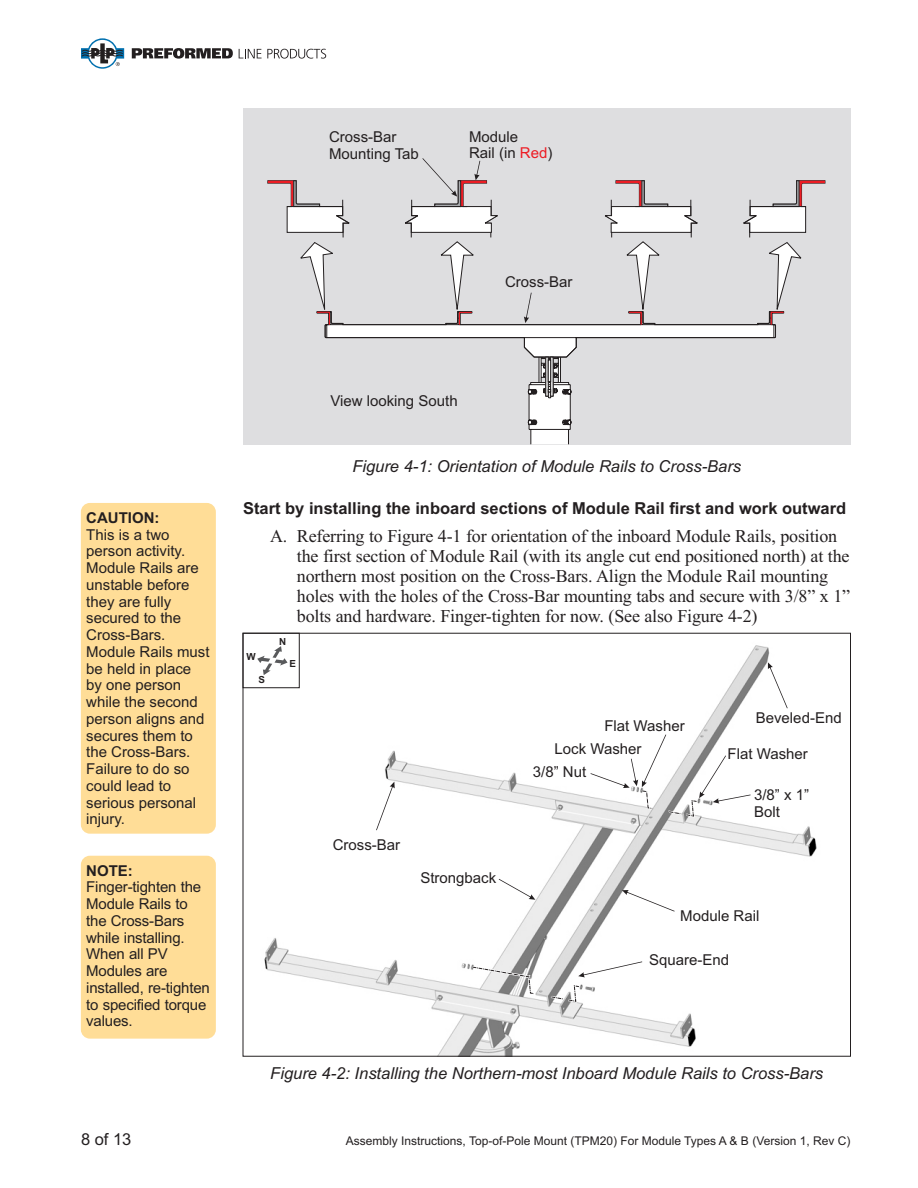
<style>
.page{position:relative;width:918px;height:1188px;background:#fff}
.page>*{position:absolute;margin:0;border:0;box-sizing:border-box;transform-origin:0 0}
.t1{font:18px/20px "Times New Roman";letter-spacing:-.01em;color:#231f20}
.t2{font:italic 16.5px "Arial";color:#231f20}
.t3{font:700 16.5px "Arial";color:#231f20}
.t4{font:16.5px "Arial";color:#231f20}
.t5{font:15px/16.8px "Arial";color:#231f20}
.t6{font:700 15px "Arial";color:#231f20}
.t7{font:12px "Arial";color:#231f20}
.t8{font:700 9.75px "Arial";color:#231f20}
.s1{color:#ed1c24}
</style>
<div class="page">
<div style="left:81px;top:856px;width:135px;height:183px;background:#ffdd97;border-radius:9px"></div>
<div style="left:81px;top:503px;width:135px;height:331px;background:#ffdd97;border-radius:9px"></div>
<div style="left:243px;top:108px;width:608px;height:336px;background:#dedee0"></div>
<svg style="left:267px;top:158px;width:559px;height:287px"></svg>
<img style="left:255px;top:645px;width:562px;height:410px">
<svg style="left:622px;top:890px;width:53px;height:22px"></svg>
<svg style="left:768px;top:662px;width:20px;height:46px"></svg>
<svg style="left:591px;top:735px;width:160px;height:84px"></svg>
<svg style="left:470px;top:961px;width:172px;height:43px"></svg>
<svg style="left:499px;top:879px;width:36px;height:21px"></svg>
<svg style="left:376px;top:782px;width:19px;height:48px"></svg>
<svg style="left:242px;top:632px;width:58px;height:56px"></svg>
<svg style="left:81px;top:38px;width:43px;height:31px"></svg>
<svg style="left:132px;top:48px;width:101px;height:11px"></svg>
<svg style="left:239px;top:49px;width:87px;height:10px"></svg>
<p class="t5" style="left:329px;top:130px;width:91px">Cross-Bar<br>Mounting Tab</p>
<p class="t5" style="left:469px;top:129px;width:85px">Module<br>Rail (in <span class="s1">Red</span>)</p>
<p class="t5" style="left:330px;top:394px;width:129px">View looking South</p>
<p class="t5" style="left:505px;top:275px;width:69px">Cross-Bar</p>
<p class="t6" style="left:86px;top:512px;width:75px">CAUTION:</p>
<p class="t5" style="left:86px;top:527px;width:125px">This is a two person activity.<br>Module Rails are unstable before they are fully secured to the<br>Cross-Bars.<br>Module Rails must be held in place by one person while the second person aligns and secures them to the Cross-Bars.<br>Failure to do so could lead to serious personal injury.</p>
<p class="t6" style="left:86px;top:865px;width:48px">NOTE:</p>
<p class="t5" style="left:86px;top:880px;width:125px">Finger-tighten the<br>Module Rails to the Cross-Bars while installing.<br>When all PV<br>Modules are installed, re-tighten to specified torque values.</p>
<p class="t2" style="left:352px;top:460px;width:390px">Figure 4-1: Orientation of Module Rails to Cross-Bars</p>
<p class="t3" style="left:243px;top:502px;width:605px">Start by installing the inboard sections of Module Rail first and work outward</p>
<p class="t1" style="left:297px;top:528px;width:555px;text-indent:-27px">A. Referring to Figure 4-1 for orientation of the inboard Module Rails, position the first section of Module Rail (with its angle cut end positioned north) at the northern most position on the Cross-Bars. Align the Module Rail mounting holes with the holes of the Cross-Bar mounting tabs and secure with 3/8” x 1” bolts and hardware. Finger-tighten for now. (See also Figure 4-2)</p>
<p class="t8" style="left:247px;top:653px;width:11px">W</p>
<p class="t8" style="left:259px;top:676px;width:8px">S</p>
<p class="t8" style="left:279px;top:637px;width:9px">N</p>
<p class="t8" style="left:290px;top:660px;width:8px">E</p>
<p class="t5" style="left:333px;top:837px;width:69px">Cross-Bar</p>
<p class="t5" style="left:420px;top:870px;width:77px">Strongback</p>
<p class="t5" style="left:604px;top:719px;width:82px">Flat Washer</p>
<p class="t5" style="left:555px;top:742px;width:88px">Lock Washer</p>
<p class="t5" style="left:533px;top:765px;width:55px">3/8” Nut</p>
<p class="t5" style="left:756px;top:710px;width:87px">Beveled-End</p>
<p class="t5" style="left:728px;top:747px;width:82px">Flat Washer</p>
<p class="t5" style="left:754px;top:788px;width:57px">3/8” x 1”<br>Bolt</p>
<p class="t5" style="left:680px;top:909px;width:81px">Module Rail</p>
<p class="t5" style="left:649px;top:953px;width:82px">Square-End</p>
<p class="t2" style="left:270px;top:1067px;width:554px">Figure 4-2: Installing the Northern-most Inboard Module Rails to Cross-Bars</p>
<p class="t4" style="left:81px;top:1133px;width:52px">8 of 13</p>
<p class="t7" style="left:346px;top:1136px;width:506px">Assembly Instructions, Top-of-Pole Mount (TPM20) For Module Types A &amp; B (Version 1, Rev C)</p>
</div>
